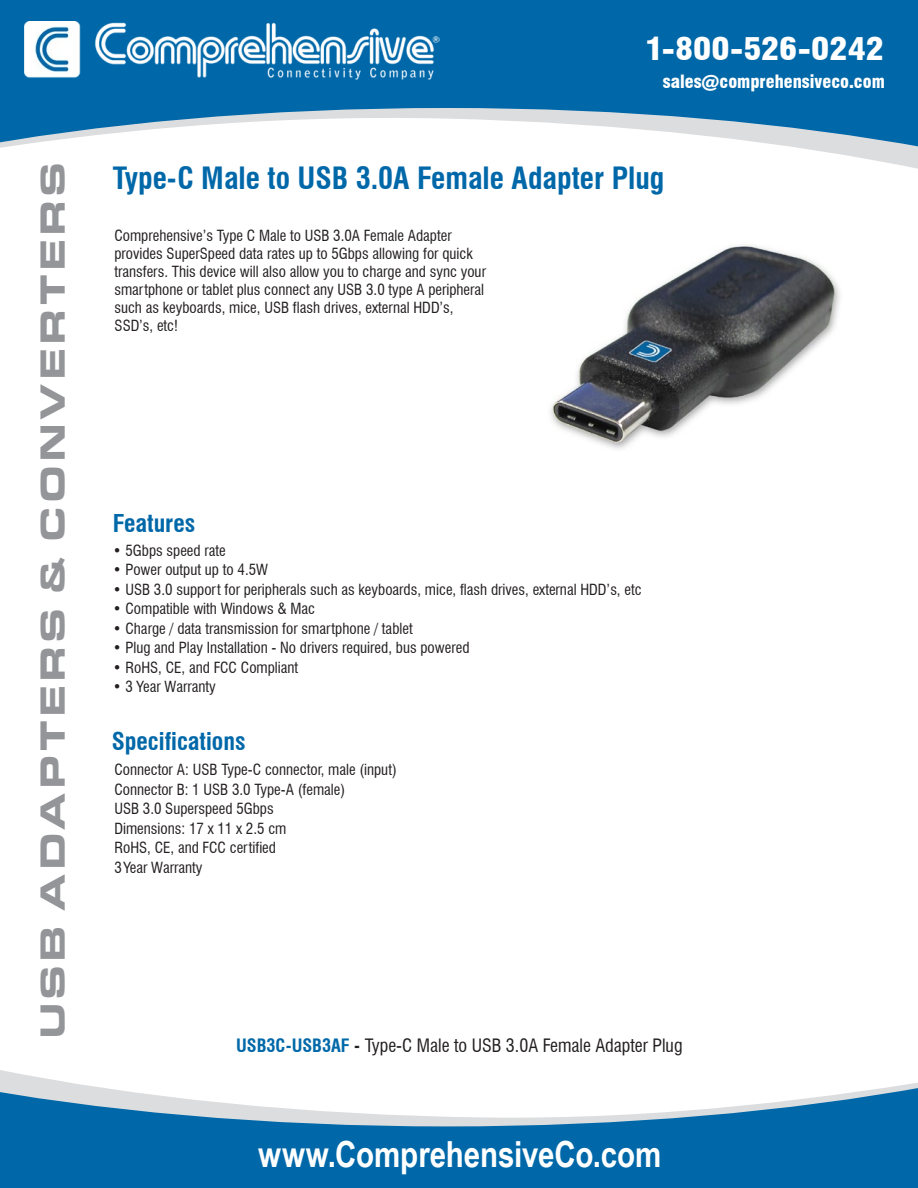
<style>
.page{position:relative;width:918px;height:1188px;background:#fff}
.page>*{position:absolute;margin:0;border:0;box-sizing:border-box;transform-origin:0 0}
.t1{font:700 36px "Arial Narrow";letter-spacing:-.005em;color:#fff}
.t2{font:36px "Eurostile T Blac Exte";letter-spacing:.08em;color:#939598}
.t3{font:900 condensed 30.45px "Swiss 721 BT";color:#fff;scale:1.11 1}
.t4{font:700 condensed 30px "Swiss 721 BT";color:#0068a9}
.t5{font:700 condensed 24px "Swiss 721 BT";color:#0068a9}
.t6{font:condensed 18px "Swiss 721 BT";color:#231f20}
.t7{font:900 condensed 17.85px "Swiss 721 BT";color:#fff}
.t8{font:condensed 15px/18px "Swiss 721 BT";color:#231f20}
.s1{font-weight:700;color:#0068a9}
.s2{font-weight:700}
</style>
<div class="page">
<svg style="left:0;top:1070px;width:918px;height:14px"></svg>
<svg style="left:814px;top:150px;width:104px;height:19px"></svg>
<svg style="left:0;top:0;width:918px;height:150px;fill:#0068a9"></svg>
<svg style="left:0;top:1084px;width:918px;height:104px;fill:#0068a9"></svg>
<img style="left:25px;top:21px;width:415px;height:59px">
<img style="left:550px;top:244px;width:290px;height:205px">
<p class="t2" style="left:32px;top:1039px;width:879px;rotate:-90deg">USB ADAPTERS &amp; CONVERTERS</p>
<p class="t3" style="left:645px;top:31px;width:217px">1-800-526-0242</p>
<p class="t7" style="left:663px;top:70px;width:223px">sales@comprehensiveco.com</p>
<p class="t4" style="left:113px;top:160px;width:553px">Type-C Male to USB 3.0A Female Adapter Plug</p>
<p class="t8" style="left:114px;top:227px;width:373px">Comprehensive’s Type C Male to USB 3.0A Female Adapter provides SuperSpeed data rates up to 5Gbps allowing for quick transfers. This device will also allow you to charge and sync your smartphone or tablet plus connect any USB 3.0 type A peripheral such as keyboards, mice, USB flash drives, external HDD’s, SSD’s, etc!</p>
<p class="t5" style="left:113px;top:509px;width:84px">Features</p>
<p class="t8" style="left:113px;top:542px;width:114px">• 5Gbps speed rate</p>
<p class="t8" style="left:113px;top:561px;width:157px">• Power output up to 4.5W</p>
<p class="t8" style="left:113px;top:581px;width:530px">• USB 3.0 support for peripherals such as keyboards, mice, flash drives, external HDD’s, etc</p>
<p class="t8" style="left:113px;top:600px;width:204px">• Compatible with Windows &amp; Mac</p>
<p class="t8" style="left:113px;top:620px;width:301px">• Charge / data transmission for smartphone / tablet</p>
<p class="t8" style="left:113px;top:639px;width:358px">• Plug and Play Installation - No drivers required, bus powered</p>
<p class="t8" style="left:113px;top:659px;width:187px">• RoHS, CE, and FCC Compliant</p>
<p class="t8" style="left:113px;top:678px;width:104px">• 3 Year Warranty</p>
<p class="t5" style="left:112px;top:726px;width:135px">Specifications</p>
<p class="t8" style="left:114px;top:760px;width:284px;line-height:19.5px">Connector A: USB Type-C connector, male (input)<br>Connector B: 1 USB 3.0 Type-A (female)<br>USB 3.0 Superspeed 5Gbps<br>Dimensions: 17 x 11 x 2.5 cm<br>RoHS, CE, and FCC certified<br>3 Year Warranty</p>
<p class="t6" style="left:236px;top:1034px;width:448px"><span class="s1">USB3C-USB3AF</span> <span class="s2">-</span> Type-C Male to USB 3.0A Female Adapter Plug</p>
<p class="t1" style="left:258px;top:1127px;width:405px">www.ComprehensiveCo.com</p>
</div>
